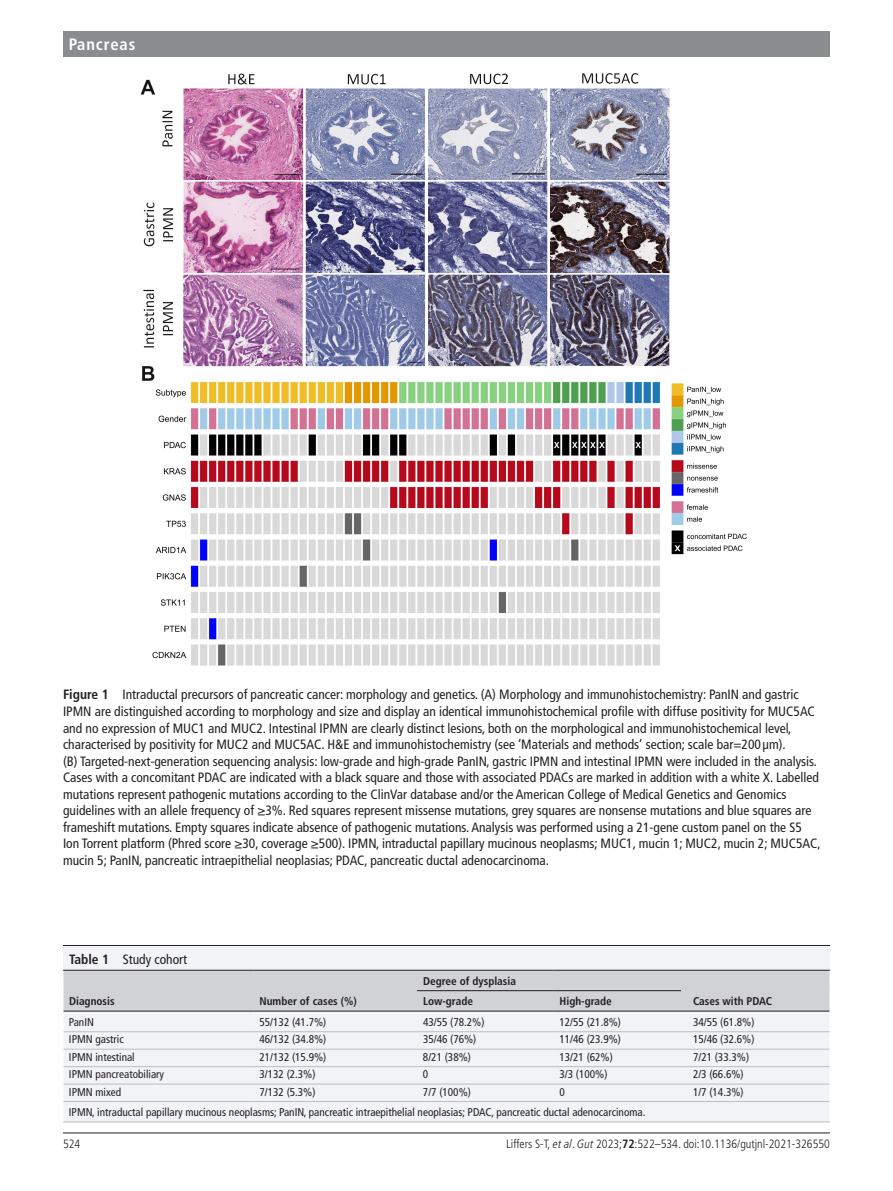
<style>
.page{position:relative;width:893px;height:1191px;background:#fff}
.page>*{position:absolute;margin:0;border:0;box-sizing:border-box;transform-origin:0 0}
.t1{font:700 condensed 16.5px "Frutiger LT Pro";letter-spacing:.055em;color:#fff}
.t2{font:condensed 13.5px/16.5px "Frutiger LT Pro";color:#231f20}
.t3{font:300 condensed 12px "Frutiger LT Pro";color:#231f20}
.t4{font:condensed 11.25px "Frutiger LT Pro";color:#231f20}
.t5{font:700 condensed 11.25px/20.4px "Frutiger LT Pro";color:#231f20}
.s1{font-weight:700}
.s2{font-style:italic}
</style>
<div class="page">
<hr style="left:63px;top:1132px;width:767px;height:1px;background:#231f20">
<div style="left:63px;top:31px;width:767px;height:25px;background:#8a8c8e"></div>
<img style="left:140px;top:73px;width:607px;height:593px">
<div style="left:63px;top:945px;width:767px;height:177px;background:#f2f3f4"></div>
<hr style="left:63px;top:945px;width:767px;height:1px;background:#231f20">
<hr style="left:63px;top:969px;width:190px;height:1px;background:#231f20">
<hr style="left:254px;top:969px;width:163px;height:1px;background:#231f20">
<hr style="left:417px;top:969px;width:137px;height:1px;background:#231f20">
<hr style="left:554px;top:969px;width:133px;height:1px;background:#231f20">
<hr style="left:687px;top:969px;width:143px;height:1px;background:#231f20">
<hr style="left:63px;top:1121px;width:190px;height:1px;background:#bcbdc0">
<hr style="left:254px;top:1121px;width:163px;height:1px;background:#bcbdc0">
<hr style="left:417px;top:1121px;width:137px;height:1px;background:#bcbdc0">
<hr style="left:554px;top:1121px;width:133px;height:1px;background:#bcbdc0">
<hr style="left:687px;top:1121px;width:143px;height:1px;background:#bcbdc0">
<svg style="left:63px;top:970px;width:768px;height:132px"></svg>
<p class="t1" style="left:69px;top:34px;width:68px">Pancreas</p>
<p class="t2" style="left:63px;top:686px;width:759px"><span class="s1">Figure 1</span> Intraductal precursors of pancreatic cancer: morphology and genetics. (A) Morphology and immunohistochemistry: PanIN and gastric IPMN are distinguished according to morphology and size and display an identical immunohistochemical profile with diffuse positivity for MUC5AC and no expression of MUC1 and MUC2. Intestinal IPMN are clearly distinct lesions, both on the morphological and immunohistochemical level, characterised by positivity for MUC2 and MUC5AC. H&amp;E and immunohistochemistry (see ‘Materials and methods’ section; scale bar=200 µm).<br>(B) Targeted-next-generation sequencing analysis: low-grade and high-grade PanIN, gastric IPMN and intestinal IPMN were included in the analysis.<br>Cases with a concomitant PDAC are indicated with a black square and those with associated PDACs are marked in addition with a white X. Labelled mutations represent pathogenic mutations according to the ClinVar database and/or the American College of Medical Genetics and Genomics guidelines with an allele frequency of ≥3%. Red squares represent missense mutations, grey squares are nonsense mutations and blue squares are frameshift mutations. Empty squares indicate absence of pathogenic mutations. Analysis was performed using a 21-gene custom panel on the S5<br>Ion Torrent platform (Phred score ≥30, coverage ≥500). IPMN, intraductal papillary mucinous neoplasms; MUC1, mucin 1; MUC2, mucin 2; MUC5AC, mucin 5; PanIN, pancreatic intraepithelial neoplasias; PDAC, pancreatic ductal adenocarcinoma.</p>
<p class="t2" style="left:69px;top:951px;width:120px"><span class="s1">Table 1</span> Study cohort</p>
<p class="t5" style="left:69px;top:991px;width:47px">Diagnosis</p>
<p class="t5" style="left:259px;top:991px;width:99px">Number of cases (%)</p>
<p class="t5" style="left:423px;top:970px;width:95px">Degree of dysplasia<br>Low-grade</p>
<p class="t5" style="left:559px;top:991px;width:54px">High-grade</p>
<p class="t5" style="left:693px;top:991px;width:80px">Cases with PDAC</p>
<p class="t4" style="left:69px;top:1015px;width:27px">PanIN</p>
<p class="t4" style="left:259px;top:1015px;width:68px">55/132 (41.7%)</p>
<p class="t4" style="left:423px;top:1015px;width:63px">43/55 (78.2%)</p>
<p class="t4" style="left:559px;top:1015px;width:63px">12/55 (21.8%)</p>
<p class="t4" style="left:693px;top:1015px;width:63px">34/55 (61.8%)</p>
<p class="t4" style="left:69px;top:1032px;width:56px">IPMN gastric</p>
<p class="t4" style="left:259px;top:1032px;width:68px">46/132 (34.8%)</p>
<p class="t4" style="left:423px;top:1032px;width:55px">35/46 (76%)</p>
<p class="t4" style="left:559px;top:1032px;width:63px">11/46 (23.9%)</p>
<p class="t4" style="left:693px;top:1032px;width:63px">15/46 (32.6%)</p>
<p class="t4" style="left:69px;top:1050px;width:67px">IPMN intestinal</p>
<p class="t4" style="left:259px;top:1050px;width:68px">21/132 (15.9%)</p>
<p class="t4" style="left:423px;top:1050px;width:50px">8/21 (38%)</p>
<p class="t4" style="left:559px;top:1050px;width:55px">13/21 (62%)</p>
<p class="t4" style="left:693px;top:1050px;width:58px">7/21 (33.3%)</p>
<p class="t4" style="left:69px;top:1067px;width:97px">IPMN pancreatobiliary</p>
<p class="t4" style="left:259px;top:1067px;width:58px">3/132 (2.3%)</p>
<p class="t4" style="left:423px;top:1067px;width:7px">0</p>
<p class="t4" style="left:559px;top:1067px;width:50px">3/3 (100%)</p>
<p class="t4" style="left:693px;top:1067px;width:52px">2/3 (66.6%)</p>
<p class="t4" style="left:69px;top:1085px;width:54px">IPMN mixed</p>
<p class="t4" style="left:259px;top:1085px;width:58px">7/132 (5.3%)</p>
<p class="t4" style="left:423px;top:1085px;width:50px">7/7 (100%)</p>
<p class="t4" style="left:559px;top:1085px;width:7px">0</p>
<p class="t4" style="left:693px;top:1085px;width:52px">1/7 (14.3%)</p>
<p class="t4" style="left:69px;top:1105px;width:578px">IPMN, intraductal papillary mucinous neoplasms; PanIN, pancreatic intraepithelial neoplasias; PDAC, pancreatic ductal adenocarcinoma.</p>
<p class="t3" style="left:63px;top:1136px;width:19px">524</p>
<p class="t3" style="left:506px;top:1136px;width:325px">Liffers S-T, <span class="s2">et al</span>. <span class="s2">Gut</span> 2023;<span class="s1">72</span>:522–534. doi:10.1136/gutjnl-2021-326550</p>
</div>
